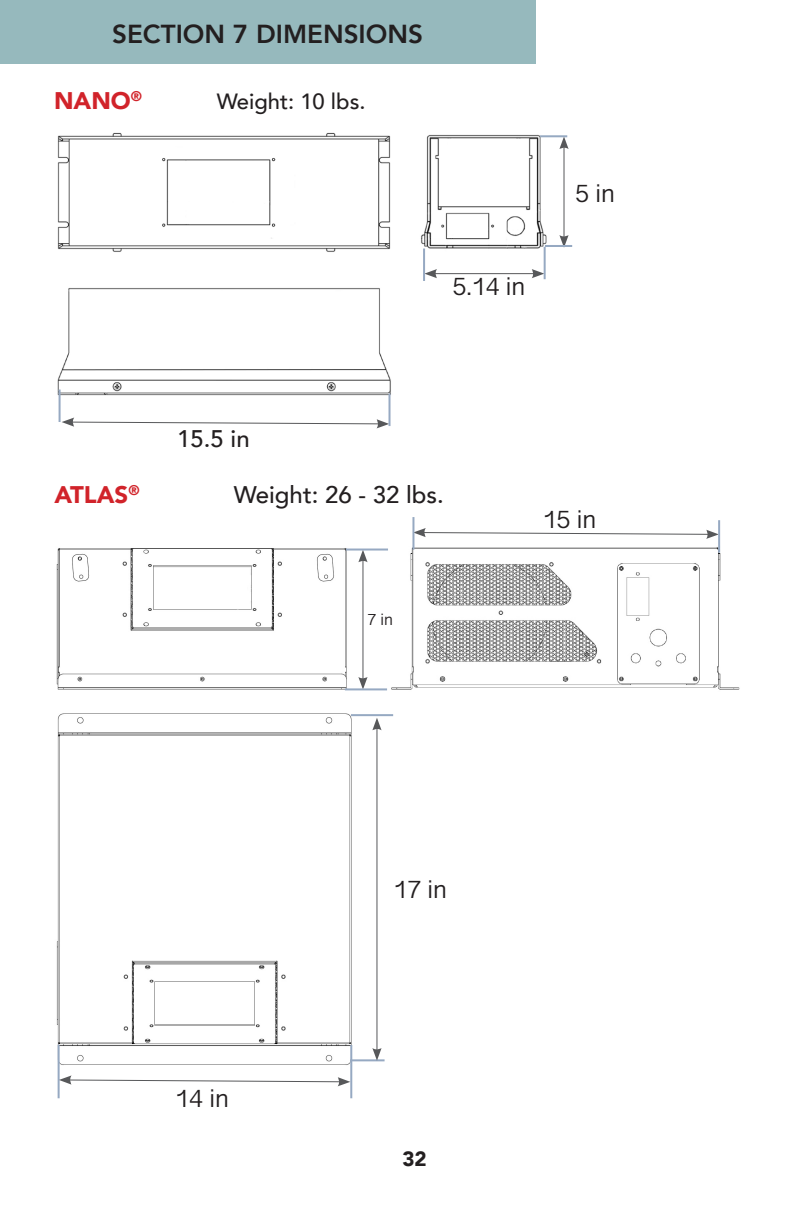
<style>
.page{position:relative;width:792px;height:1224px;background:#fff}
.page>*{position:absolute;margin:0;border:0;box-sizing:border-box;transform-origin:0 0}
.t1{font:800 26px "Avenir";color:#231f20}
.t2{font:500 24px "Avenir";color:#231f20}
.t3{font:24px "Telugu Sangam MN";color:#231f20}
.t4{font:900 24px "Avenir";color:#d1232a}
.t5{font:500 22px "Avenir";color:#231f20}
.t6{font:900 20.6px "Avenir";color:#231f20}
.t7{font:15.4px "Telugu Sangam MN";color:#231f20}
</style>
<div class="page">
<img style="left:56px;top:713px;width:298px;height:357px">
<div style="left:0;top:0;width:535px;height:63px;background:#96b9bd"></div>
<img style="left:421px;top:134px;width:128px;height:120px">
<img style="left:57px;top:288px;width:334px;height:110px">
<img style="left:57px;top:132px;width:334px;height:120px">
<svg style="left:62px;top:418px;width:327px;height:10px"></svg>
<hr style="left:564px;top:146px;width:1px;height:92px;background:#57585a">
<svg style="left:559px;top:235px;width:10px;height:13px"></svg>
<svg style="left:559px;top:136px;width:10px;height:13px"></svg>
<hr style="left:434px;top:273px;width:101px;height:1px;background:#57585a">
<svg style="left:532px;top:269px;width:12px;height:9px"></svg>
<svg style="left:425px;top:269px;width:12px;height:9px"></svg>
<hr style="left:59px;top:390px;width:2px;height:32px;background:#96a9c2">
<hr style="left:389px;top:394px;width:2px;height:32px;background:#96a9c2">
<hr style="left:544px;top:247px;width:2px;height:32px;background:#96a9c2">
<hr style="left:540px;top:135px;width:27px;height:2px;background:#96a9c2">
<hr style="left:545px;top:245px;width:27px;height:2px;background:#96a9c2">
<hr style="left:350px;top:1059px;width:35px;height:2px;background:#96a9c2">
<hr style="left:58px;top:1045px;width:2px;height:53px;background:#96a9c2">
<hr style="left:350px;top:1045px;width:2px;height:53px;background:#96a9c2">
<svg style="left:59px;top:1075px;width:291px;height:11px"></svg>
<img style="left:56px;top:548px;width:294px;height:143px">
<img style="left:391px;top:543px;width:349px;height:147px">
<hr style="left:362px;top:559px;width:1px;height:121px;background:#57585a">
<svg style="left:358px;top:677px;width:10px;height:11px"></svg>
<svg style="left:358px;top:551px;width:10px;height:11px"></svg>
<hr style="left:346px;top:549px;width:42px;height:2px;background:#96a9c2">
<hr style="left:345px;top:688px;width:42px;height:2px;background:#96a9c2">
<svg style="left:414px;top:528px;width:304px;height:11px"></svg>
<hr style="left:412px;top:517px;width:2px;height:33px;background:#96a9c2">
<hr style="left:718px;top:520px;width:2px;height:33px;background:#96a9c2">
<hr style="left:376px;top:727px;width:1px;height:324px;background:#57585a">
<svg style="left:372px;top:1048px;width:10px;height:13px"></svg>
<svg style="left:372px;top:718px;width:10px;height:12px"></svg>
<hr style="left:351px;top:714px;width:42px;height:2px;background:#96a9c2">
<hr style="left:423px;top:249px;width:2px;height:32px;background:#96a9c2">
<p class="t1" style="left:112px;top:13px;width:312px">SECTION 7 DIMENSIONS</p>
<p class="t4" style="left:54px;top:80px;width:90px">NANO<sup>®</sup></p>
<p class="t5" style="left:217px;top:82px;width:150px">Weight: 10 lbs.</p>
<p class="t3" style="left:452px;top:272px;width:75px">5.14 in</p>
<p class="t3" style="left:575px;top:180px;width:41px">5 in</p>
<p class="t2" style="left:177px;top:418px;width:74px">15.5 in</p>
<p class="t4" style="left:55px;top:474px;width:86px">ATLAS<sup>®</sup></p>
<p class="t2" style="left:234px;top:474px;width:212px">Weight: 26 - 32 lbs.</p>
<p class="t7" style="left:368px;top:611px;width:27px">7 in</p>
<p class="t3" style="left:542px;top:505px;width:56px">15 in</p>
<p class="t3" style="left:175px;top:1085px;width:56px">14 in</p>
<p class="t3" style="left:393px;top:876px;width:56px">17 in</p>
<p class="t6" style="left:402px;top:1141px;width:26px">32</p>
</div>
